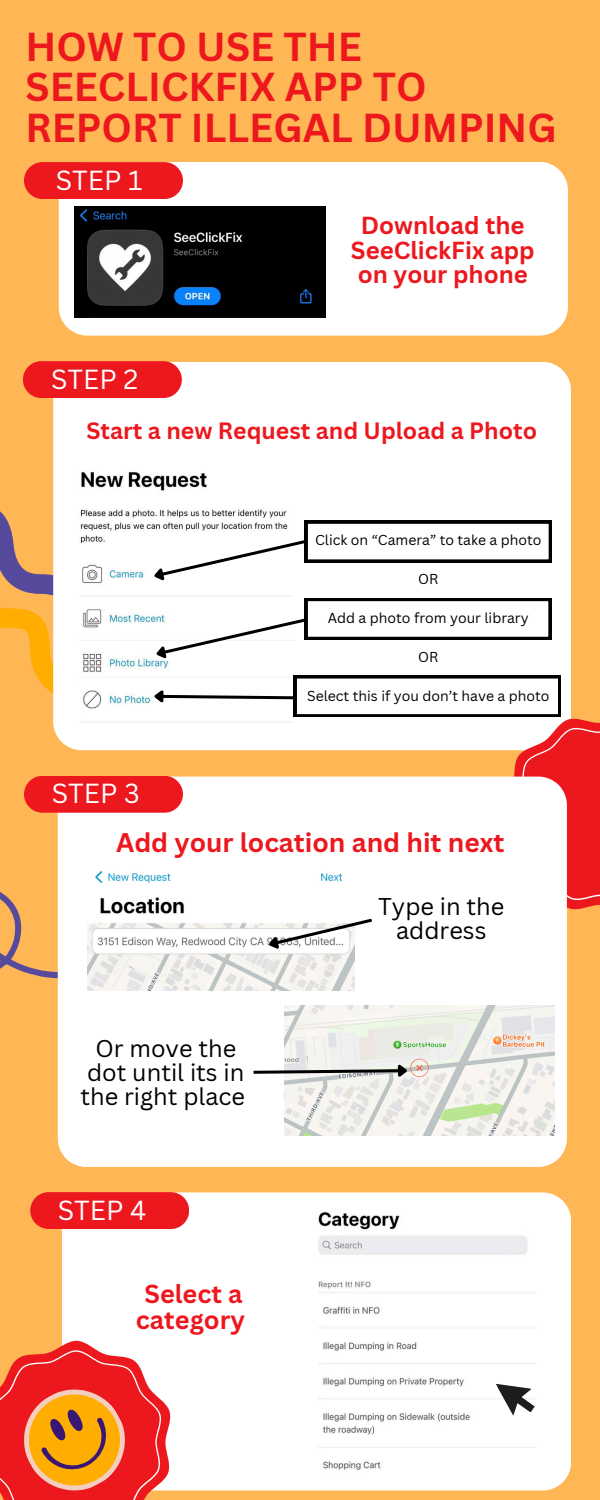
<style>
.page{position:relative;width:600px;height:1500px;background:#ffb654}
.page>*{position:absolute;margin:0;border:0;box-sizing:border-box;transform-origin:0 0}
.t1{font:700 39.3px/40.5px "Canva Sans";color:#ed171e}
.t2{font:26.8px "Canva Sans";color:#fff}
.t3{font:700 26.3px "Canva Sans";color:#ed171e}
.t4{font:700 25.3px/26.2px "Canva Sans";color:#ed171e;text-align:center}
.t5{font:700 24px/24.8px "Canva Sans";color:#ed171e;text-align:center}
.t6{font:23.6px/24px "Canva Sans";color:#000;text-align:center}
.t7{font:700 23px "Canva Sans";color:#ed171e}
.t8{font:14px "Canva Sans";color:#000}
</style>
<div class="page">
<div style="left:53px;top:362px;width:518px;height:108px;background:#fff"></div>
<div style="left:59px;top:162px;width:509px;height:174px;background:#fff"></div>
<div style="left:58px;top:1013px;width:509px;height:154px;background:#fff"></div>
<div style="left:24px;top:162px;width:159px;height:37px;background:#ed171e;border-radius:18px"></div>
<img style="left:74px;top:206px;width:252px;height:111px">
<div style="left:72px;top:449px;width:222px;height:21px;background:#fff"></div>
<img style="left:285px;top:1013px;width:270px;height:123px">
<div style="left:62px;top:1192px;width:509px;height:299px;background:#fff"></div>
<img style="left:310px;top:1203px;width:227px;height:276px">
<div style="left:62px;top:1303px;width:149px;height:188px;background:#fff"></div>
<svg style="left:0;top:1317px;width:197px;height:183px;fill:#fff"></svg>
<svg style="left:6px;top:1372px;width:136px;height:128px"></svg>
<svg style="left:251px;top:1062px;width:160px;height:19px"></svg>
<svg style="left:496px;top:1372px;width:44px;height:49px"></svg>
<svg style="left:0;top:470px;width:600px;height:543px"></svg>
<div style="left:23px;top:361px;width:159px;height:37px;background:#ed171e;border-radius:18px"></div>
<div style="left:24px;top:776px;width:159px;height:37px;background:#ed171e;border-radius:18px"></div>
<div style="left:30px;top:1192px;width:159px;height:37px;background:#ed171e;border-radius:18px"></div>
<h2 class="t1" style="left:26px;top:25px;width:533px">HOW TO USE THE<br>SEECLICKFIX APP TO<br>REPORT ILLEGAL DUMPING</h2>
<p class="t2" style="left:56px;top:161px;width:88px">STEP 1</p>
<p class="t2" style="left:51px;top:360px;width:89px">STEP 2</p>
<h3 class="t5" style="left:351px;top:212px;width:185px">Download the<br>SeeClickFix app on your phone</h3>
<h4 class="t7" style="left:86px;top:414px;width:452px">Start a new Request and Upload a Photo</h4>
<h5 class="t2" style="left:52px;top:775px;width:89px">STEP 3</h5>
<h2 class="t8" style="left:315px;top:530px;width:228px">Click on “Camera” to take a photo</h2>
<h2 class="t8" style="left:418px;top:569px;width:22px">OR</h2>
<h4 class="t8" style="left:328px;top:608px;width:202px">Add a photo from your library</h4>
<p class="t8" style="left:418px;top:647px;width:22px">OR</p>
<p class="t8" style="left:307px;top:686px;width:244px">Select this if you don’t have a photo</p>
<h5 class="t3" style="left:116px;top:824px;width:390px">Add your location and hit next</h5>
<p class="t6" style="left:81px;top:1035px;width:166px">Or move the dot until its in the right place</p>
<p class="t2" style="left:58px;top:1191px;width:90px">STEP 4</p>
<p class="t4" style="left:136px;top:1280px;width:111px">Select a category</p>
<h6 class="t6" style="left:378px;top:894px;width:128px">Type in the address</h6>
</div>
